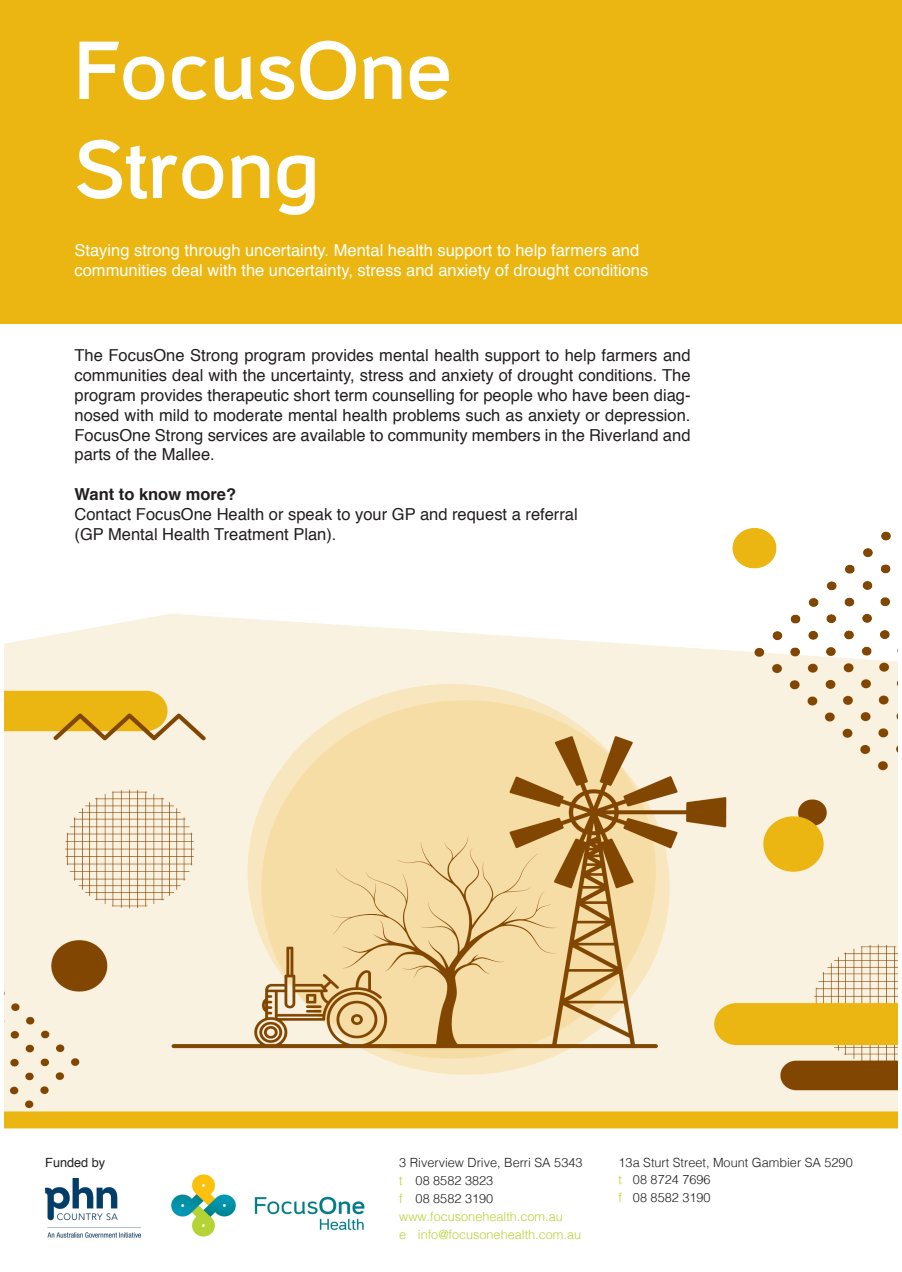
<style>
.page{position:relative;width:902px;height:1272px;background:#fff}
.page>*{position:absolute;margin:0;border:0;box-sizing:border-box;transform-origin:0 0}
.t1{font:700 82.5px "Casper";color:#fff}
.t2{font:16.5px/19.8px "Helvetica";color:#231f20;text-align:justify}
.t3{font:16.5px/19.8px "Helvetica";color:#fff}
.t4{font:700 16.5px "Helvetica";color:#231f20}
.Body_Copy{font:300 12.75px "Helvetica";color:#231f20}
.Body_Copy-2{font:300 12.75px "Helvetica";color:#b5d334}
.Body_Copy-3{font:12.75px "Helvetica";color:#231f20}
.s1{color:#b5d334}
</style>
<div class="page">
<div style="left:0;top:0;width:902px;height:323px;background:#ebb611"></div>
<img style="left:4px;top:528px;width:894px;height:601px">
<img style="left:45px;top:1179px;width:95px;height:59px">
<img style="left:171px;top:1174px;width:194px;height:63px">
<p class="t1" style="left:75px;top:26px;width:379px">FocusOne</p>
<p class="t1" style="left:75px;top:125px;width:247px">Strong</p>
<p class="t3" style="left:75px;top:241px;width:575px">Staying strong through uncertainty. Mental health support to help farmers and communities deal with the uncertainty, stress and anxiety of drought conditions</p>
<p class="t2" style="left:75px;top:346px;width:617px">The FocusOne Strong program provides mental health support to help farmers and communities deal with the uncertainty, stress and anxiety of drought conditions. The program provides therapeutic short term counselling for people who have been diag&shy;nosed with mild to moderate mental health problems such as anxiety or depression.<br>FocusOne Strong services are available to community members in the Riverland and parts of the Mallee.</p>
<p class="t4" style="left:75px;top:481px;width:163px">Want to know more?</p>
<p class="t2" style="left:75px;top:504px;width:505px">Contact FocusOne Health or speak to your GP and request a referral</p>
<p class="t2" style="left:75px;top:524px;width:263px">(GP Mental Health Treatment Plan).</p>
<p class="Body_Copy-3" style="left:45px;top:1153px;width:61px">Funded by</p>
<p class="Body_Copy" style="left:399px;top:1151px;width:185px">3 Riverview Drive, Berri SA 5343</p>
<p class="Body_Copy" style="left:399px;top:1169px;width:96px"><span class="s1">t</span> 08 8582 3823</p>
<p class="Body_Copy" style="left:399px;top:1187px;width:96px"><span class="s1">f</span> 08 8582 3190</p>
<p class="Body_Copy-2" style="left:399px;top:1205px;width:165px">www.focusonehealth.com.au</p>
<p class="Body_Copy-2" style="left:399px;top:1223px;width:183px">e info@focusonehealth.com.au</p>
<p class="Body_Copy" style="left:618px;top:1151px;width:236px">13a Sturt Street, Mount Gambier SA 5290</p>
<p class="Body_Copy" style="left:618px;top:1169px;width:94px"><span class="s1">t</span> 08 8724 7696</p>
<p class="Body_Copy" style="left:618px;top:1186px;width:94px"><span class="s1">f</span> 08 8582 3190</p>
</div>
